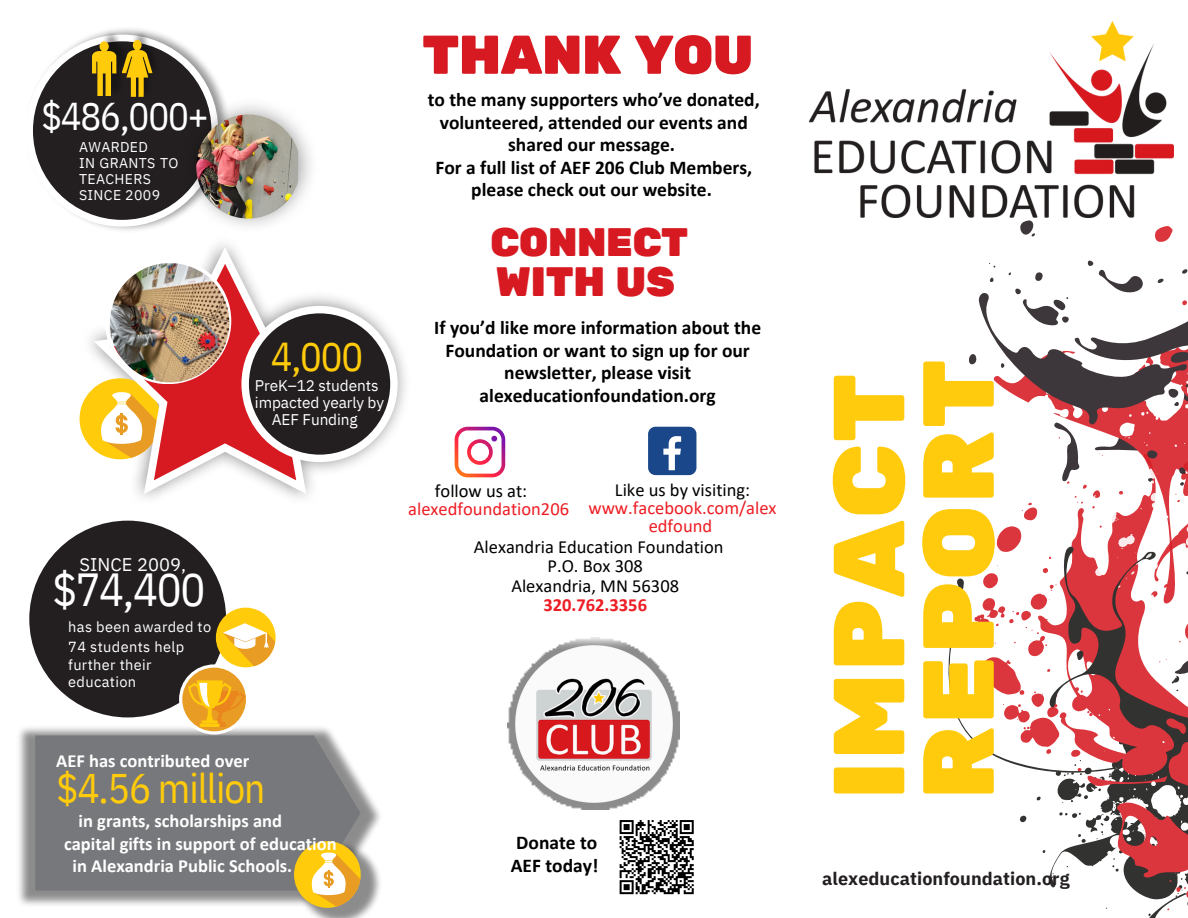
<style>
.page{position:relative;width:1188px;height:918px;background:#fff}
.page>*{position:absolute;margin:0;border:0;box-sizing:border-box;transform-origin:0 0}
.t1{font:100.8px/89.4px "Rubik One";letter-spacing:.005em;color:#ffcb0c}
.t2{font:54.45px "Rubik One";letter-spacing:-.025em;color:#d71921}
.t3{font:46.35px "IBM Plex Sans Cond";color:#fff}
.t4{font:41.25px "IBM Plex Sans Cond";letter-spacing:-.025em;color:#ffcb0b}
.t5{font:40.95px "Rubik One";letter-spacing:-.02em;color:#d71921}
.t6{font:40.35px "IBM Plex Sans Cond";color:#ffcb0b}
.t7{font:39.6px "Rubik One";letter-spacing:-.025em;color:#d71921}
.t8{font:38.7px "IBM Plex Sans Cond";letter-spacing:-.03em;color:#fff}
.t9{font:700 19.5px/22.5px "Calibri";color:#000;text-align:center}
.t10{font:700 18.6px/22.2px "Calibri";color:#fff}
.t11{font:18.45px/18px "Calibri";color:#ed1d24}
.t12{font:18.45px/19.5px "Calibri";color:#000;text-align:center}
.t13{font:18.3px "IBM Plex Sans";letter-spacing:.005em;color:#fff}
.t14{font:700 18px "IBM Plex Sans";letter-spacing:.005em;color:#231f20}
.t15{font:15.45px "IBM Plex Sans";letter-spacing:-.005em;color:#fff}
.t16{font:14.55px "IBM Plex Sans";letter-spacing:.025em;color:#fff}
.t17{font:14.1px/16px "IBM Plex Sans";letter-spacing:.025em;color:#fff}
.s1{color:#000}
.s2{font-weight:700;color:#ed1d24}
</style>
<div class="page">
<svg style="left:1043px;top:812px;width:41px;height:76px"></svg>
<svg style="left:948px;top:578px;width:136px;height:225px"></svg>
<svg style="left:1084px;top:709px;width:104px;height:209px"></svg>
<svg style="left:979px;top:573px;width:209px;height:136px"></svg>
<svg style="left:993px;top:526px;width:195px;height:61px"></svg>
<svg style="left:969px;top:220px;width:219px;height:306px"></svg>
<img style="left:810px;top:22px;width:363px;height:196px">
<img style="left:94px;top:28px;width:129px;height:203px">
<img style="left:95px;top:32px;width:27px;height:3px">
<img style="left:122px;top:32px;width:39px;height:3px">
<svg style="left:33px;top:35px;width:185px;height:192px"></svg>
<img style="left:82px;top:243px;width:324px;height:255px">
<div style="left:80px;top:378px;width:81px;height:81px;background:#ffcb0b;border-radius:50%"></div>
<svg style="left:94px;top:247px;width:262px;height:247px"></svg>
<svg style="left:241px;top:306px;width:157px;height:156px"></svg>
<img style="left:19px;top:727px;width:361px;height:178px">
<img style="left:298px;top:841px;width:82px;height:77px">
<div style="left:35px;top:735px;width:325px;height:156px;background:#77787b"></div>
<div style="left:294px;top:841px;width:67px;height:67px;background:#ffcb0b;border-radius:50%"></div>
<svg style="left:312px;top:852px;width:48px;height:55px"></svg>
<svg style="left:29px;top:520px;width:203px;height:198px;fill:#231f20"></svg>
<div style="left:216px;top:608px;width:60px;height:59px;background:#ffcb0b;border-radius:50%"></div>
<svg style="left:179px;top:623px;width:96px;height:112px"></svg>
<svg style="left:105px;top:258px;width:126px;height:126px"></svg>
<img style="left:110px;top:263px;width:119px;height:119px">
<img style="left:183px;top:98px;width:128px;height:133px">
<img style="left:196px;top:114px;width:102px;height:105px">
<svg style="left:619px;top:820px;width:75px;height:75px"></svg>
<img style="left:507px;top:638px;width:173px;height:172px">
<svg style="left:455px;top:427px;width:50px;height:50px"></svg>
<div style="left:648px;top:427px;width:48px;height:48px;background:#1a4789;border-radius:7px"></div>
<svg style="left:663px;top:436px;width:18px;height:34px"></svg>
<p class="t8" style="left:41px;top:90px;width:169px">$486,000+</p>
<h3 class="t17" style="left:79px;top:139px;width:101px">AWARDED<br>IN GRANTS TO<br>TEACHERS<br>SINCE 2009</h3>
<h1 class="t13" style="left:79px;top:553px;width:108px">SINCE 2009,</h1>
<h1 class="t3" style="left:52px;top:558px;width:155px">$74,400</h1>
<p class="t16" style="left:68px;top:617px;width:145px">has been awarded to</p>
<p class="t16" style="left:68px;top:637px;width:117px">74 students help</p>
<p class="t16" style="left:68px;top:655px;width:85px">further their</p>
<p class="t16" style="left:68px;top:672px;width:69px">education</p>
<p class="t6" style="left:271px;top:330px;width:94px">4,000</p>
<h4 class="t15" style="left:255px;top:375px;width:125px">PreK–12 students</h4>
<h4 class="t15" style="left:255px;top:392px;width:131px">impacted yearly by</h4>
<h4 class="t15" style="left:272px;top:409px;width:87px">AEF Funding</h4>
<p class="t2" style="left:422px;top:23px;width:334px">THANK YOU</p>
<p class="t9" style="left:428px;top:90px;width:333px">to the many supporters who’ve donated, volunteered, attended our events and shared our message.</p>
<p class="t9" style="left:435px;top:158px;width:318px">For a full list of AEF 206 Club Members, please check out our website.</p>
<h6 class="t7" style="left:490px;top:219px;width:200px">CONNECT</h6>
<p class="t5" style="left:495px;top:258px;width:181px">WITH US</p>
<p class="t9" style="left:434px;top:318px;width:328px">If you’d like more information about the Foundation or want to sign up for our newsletter, please visit alexeducationfoundation.org</p>
<p class="t11" style="left:589px;top:482px;width:190px;text-align:center"><span class="s1">Like us by visiting: </span>www.facebook.com/alex edfound</p>
<p class="t11" style="left:408px;top:483px;width:162px;text-indent:27px"><span class="s1">follow us at: </span>alexedfoundation206</p>
<p class="t12" style="left:474px;top:539px;width:251px">Alexandria Education Foundation<br>P.O. Box 308</p>
<h4 class="t12" style="left:511px;top:578px;width:169px">Alexandria, MN 56308<br><span class="s2">320.762.3356</span></h4>
<h6 class="t10" style="left:56px;top:751px;width:195px">AEF has contributed over</h6>
<p class="t4" style="left:56px;top:761px;width:211px">$4.56 million</p>
<p class="t10" style="left:79px;top:812px;width:205px">in grants, scholarships and</p>
<h5 class="t10" style="left:73px;top:834px;width:266px;text-indent:-9px">capital gifts in support of education in Alexandria Public Schools.</h5>
<p class="t9" style="left:516px;top:833px;width:83px">Donate to</p>
<p class="t9" style="left:511px;top:856px;width:89px">AEF today!</p>
<p class="t1" style="left:828px;top:800px;width:443px;rotate:-90deg">IMPACT<br>REPORT</p>
<h5 class="t14" style="left:822px;top:867px;width:249px">alexeducationfoundation.org</h5>
</div>
